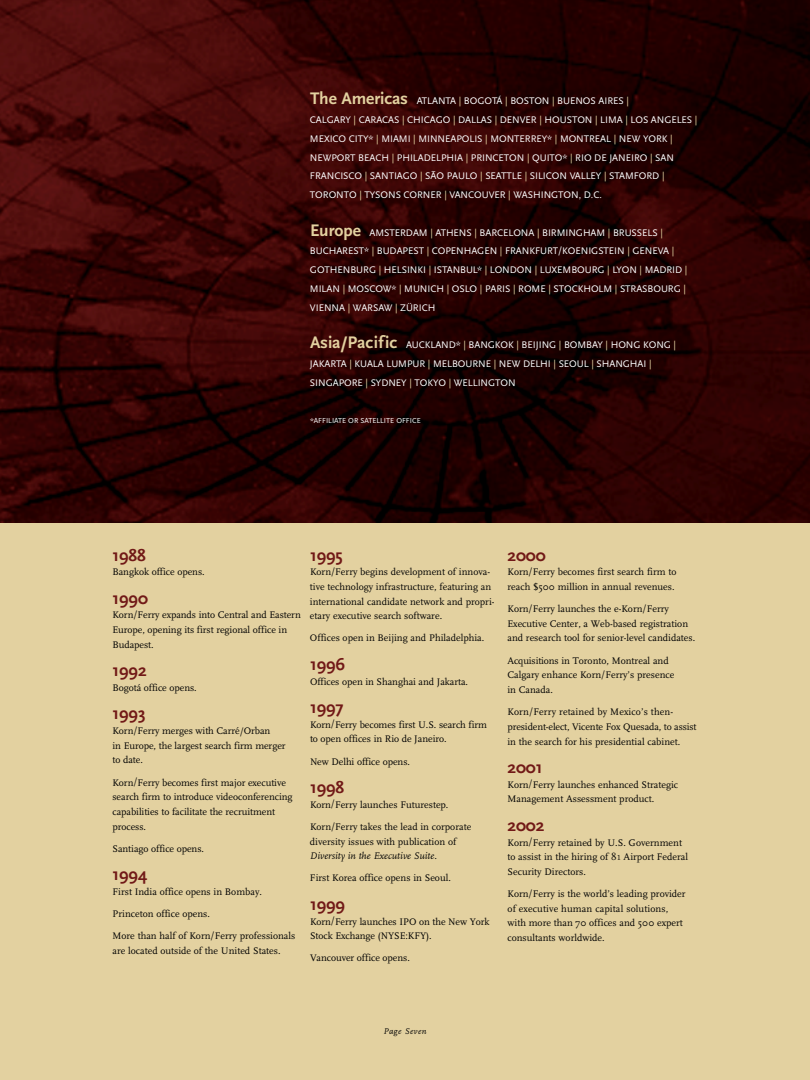
<style>
.page{position:relative;width:810px;height:1080px;background:#fff}
.page>*{position:absolute;margin:0;border:0;box-sizing:border-box;transform-origin:0 0}
.t1{font:700 17.5px "Scala Sans";letter-spacing:-.005em;color:#711917}
.t2{font:10px/14.8px "FF Scala";color:#000}
.t3{font:10px/18.8px "Scala Sans";letter-spacing:-.005em;color:#fff}
.t4{font:italic 10px "FF Scala";color:#000}
.t5{font:italic 8.75px "FF Scala";letter-spacing:.05em;color:#000}
.t6{font:7.5px "Scala Sans";color:#fff}
.s1{font-weight:700;font-size:17.5px;color:#e3d1a0}
.s2{color:#e3d1a0}
.s3{font-family:"Century Schoolbook";font-size:7.5px}
</style>
<div class="page">
<div style="left:0;top:472px;width:810px;height:608px;background:#e3d1a0"></div>
<img style="left:0;top:0;width:810px;height:522px">
<p class="t3" style="left:310px;top:92px;width:389px"><span class="s1">The Americas</span> ATLANTA <span class="s2">|</span> BOGOTÁ <span class="s2">|</span> BOSTON <span class="s2">|</span> BUENOS AIRES <span class="s2">|<br></span>CALGARY <span class="s2">|</span> CARACAS <span class="s2">|</span> CHICAGO <span class="s2">|</span> DALLAS <span class="s2">|</span> DENVER <span class="s2">|</span> HOUSTON <span class="s2">|</span> LIMA <span class="s2">|</span> LOS ANGELES <span class="s2">| </span>MEXICO CITY* <span class="s2">|</span> MIAMI <span class="s2">|</span> MINNEAPOLIS <span class="s2">|</span> MONTERREY* <span class="s2">|</span> MONTREAL <span class="s2">|</span> NEW YORK <span class="s2">| </span>NEWPORT BEACH <span class="s2">|</span> PHILADELPHIA <span class="s2">|</span> PRINCETON <span class="s2">|</span> QUITO* <span class="s2">|</span> RIO DE JANEIRO <span class="s2">|</span> SAN FRANCISCO <span class="s2">|</span> SANTIAGO <span class="s2">|</span> SÃO PAULO <span class="s2">|</span> SEATTLE <span class="s2">|</span> SILICON VALLEY <span class="s2">|</span> STAMFORD <span class="s2">| </span>TORONTO <span class="s2">|</span> TYSONS CORNER <span class="s2">|</span> VANCOUVER <span class="s2">|</span> WASHINGTON, D.C.</p>
<p class="t3" style="left:310px;top:224px;width:379px"><span class="s1">Europe</span> AMSTERDAM <span class="s2">|</span> ATHENS <span class="s2">|</span> BARCELONA <span class="s2">|</span> BIRMINGHAM <span class="s2">|</span> BRUSSELS <span class="s2">| </span>BUCHAREST* <span class="s2">|</span> BUDAPEST <span class="s2">|</span> COPENHAGEN <span class="s2">|</span> FRANKFURT/KOENIGSTEIN <span class="s2">|</span> GENEVA <span class="s2">| </span>GOTHENBURG <span class="s2">|</span> HELSINKI <span class="s2">|</span> ISTANBUL* <span class="s2">|</span> LONDON <span class="s2">|</span> LUXEMBOURG <span class="s2">|</span> LYON <span class="s2">|</span> MADRID <span class="s2">| </span>MILAN <span class="s2">|</span> MOSCOW* <span class="s2">|</span> MUNICH <span class="s2">|</span> OSLO <span class="s2">|</span> PARIS <span class="s2">|</span> ROME <span class="s2">|</span> STOCKHOLM <span class="s2">|</span> STRASBOURG <span class="s2">| </span>VIENNA <span class="s2">|</span> WARSAW <span class="s2">|</span> ZÜRICH</p>
<p class="t3" style="left:310px;top:336px;width:368px"><span class="s1">Asia/Pacific</span> AUCKLAND* <span class="s2">|</span> BANGKOK <span class="s2">|</span> BEIJING <span class="s2">|</span> BOMBAY <span class="s2">|</span> HONG KONG <span class="s2">|<br></span>JAKARTA <span class="s2">|</span> KUALA LUMPUR <span class="s2">|</span> MELBOURNE <span class="s2">|</span> NEW DELHI <span class="s2">|</span> SEOUL <span class="s2">|</span> SHANGHAI <span class="s2">|<br></span>SINGAPORE <span class="s2">|</span> SYDNEY <span class="s2">|</span> TOKYO <span class="s2">|</span> WELLINGTON</p>
<p class="t6" style="left:310px;top:418px;width:112px">*AFFILIATE OR SATELLITE OFFICE</p>
<h1 class="t1" style="left:112px;top:548px;width:35px">1988</h1>
<p class="t2" style="left:112px;top:565px;width:94px">Bangkok office opens.</p>
<h1 class="t1" style="left:112px;top:591px;width:37px">1990</h1>
<p class="t2" style="left:112px;top:609px;width:190px">Korn/Ferry expands into Central and Eastern<br>Europe, opening its first regional office in<br>Budapest.</p>
<h1 class="t1" style="left:112px;top:663px;width:36px">1992</h1>
<p class="t2" style="left:112px;top:681px;width:86px">Bogotá office opens.</p>
<h1 class="t1" style="left:112px;top:707px;width:35px">1993</h1>
<p class="t2" style="left:112px;top:724px;width:175px">Korn/Ferry merges with Carré/Orban<br>in Europe, the largest search firm merger to date.</p>
<p class="t2" style="left:112px;top:776px;width:182px">Korn/Ferry becomes first major executive search firm to introduce videoconferencing capabilities to facilitate the recruitment process.</p>
<p class="t2" style="left:112px;top:842px;width:93px">Santiago office opens.</p>
<h1 class="t1" style="left:112px;top:868px;width:36px">1994</h1>
<p class="t2" style="left:112px;top:885px;width:151px">First India office opens in Bombay.</p>
<p class="t2" style="left:112px;top:907px;width:99px">Princeton office opens.</p>
<p class="t2" style="left:112px;top:929px;width:184px">More than half of Korn/Ferry professionals are located outside of the United States.</p>
<h1 class="t1" style="left:310px;top:548px;width:34px">1995</h1>
<p class="t2" style="left:310px;top:565px;width:186px">Korn/Ferry begins development of innova&shy;tive technology infrastructure, featuring an international candidate network and propri&shy;etary executive search software.</p>
<p class="t2" style="left:310px;top:632px;width:176px">Offices open in Beijing and Philadelphia.</p>
<h1 class="t1" style="left:310px;top:657px;width:37px">1996</h1>
<p class="t2" style="left:310px;top:675px;width:160px">Offices open in Shanghai and Jakarta.</p>
<h1 class="t1" style="left:310px;top:700px;width:35px">1997</h1>
<p class="t2" style="left:310px;top:718px;width:179px">Korn/Ferry becomes first U.S. search firm to open offices in Rio de Janeiro.</p>
<p class="t2" style="left:310px;top:755px;width:101px">New Delhi office opens.</p>
<h1 class="t1" style="left:310px;top:780px;width:36px">1998</h1>
<p class="t2" style="left:310px;top:798px;width:140px">Korn/Ferry launches Futurestep.</p>
<p class="t2" style="left:310px;top:820px;width:163px">Korn/Ferry takes the lead in corporate diversity issues with publication of</p>
<p class="t4" style="left:310px;top:852px;width:128px">Diversity in the Executive Suite.</p>
<p class="t2" style="left:310px;top:872px;width:142px">First Korea office opens in Seoul.</p>
<h1 class="t1" style="left:310px;top:897px;width:37px">1999</h1>
<p class="t2" style="left:310px;top:915px;width:181px">Korn/Ferry launches IPO on the New York<br>Stock Exchange (NYSE:KFY).</p>
<p class="t2" style="left:310px;top:952px;width:101px">Vancouver office opens.</p>
<h1 class="t1" style="left:508px;top:548px;width:40px">2000</h1>
<p class="t2" style="left:508px;top:565px;width:171px">Korn/Ferry becomes first search firm to reach $500 million in annual revenues.</p>
<p class="t2" style="left:508px;top:602px;width:189px">Korn/Ferry launches the e-Korn/Ferry<br>Executive Center, a Web-based registration and research tool for senior-level candidates.</p>
<p class="t2" style="left:508px;top:654px;width:168px">Acquisitions in Toronto, Montreal and<br>Calgary enhance Korn/Ferry’s presence in Canada.</p>
<p class="t2" style="left:508px;top:705px;width:191px">Korn/Ferry retained by Mexico’s then&shy;president-elect, Vicente Fox Quesada, to assist in the search for his presidential cabinet.</p>
<h1 class="t1" style="left:508px;top:760px;width:37px">2001</h1>
<p class="t2" style="left:508px;top:778px;width:172px">Korn/Ferry launches enhanced Strategic<br>Management Assessment product.</p>
<h1 class="t1" style="left:508px;top:818px;width:38px">2002</h1>
<p class="t2" style="left:508px;top:836px;width:182px">Korn/Ferry retained by U.S. Government to assist in the hiring of 8<span class="s3">1</span> Airport Federal<br>Security Directors.</p>
<p class="t2" style="left:508px;top:887px;width:180px">Korn/Ferry is the world’s leading provider of executive human capital solutions, with more than 70 offices and 500 expert consultants worldwide.</p>
<p class="t5" style="left:383px;top:1028px;width:45px">Page Seven</p>
</div>
